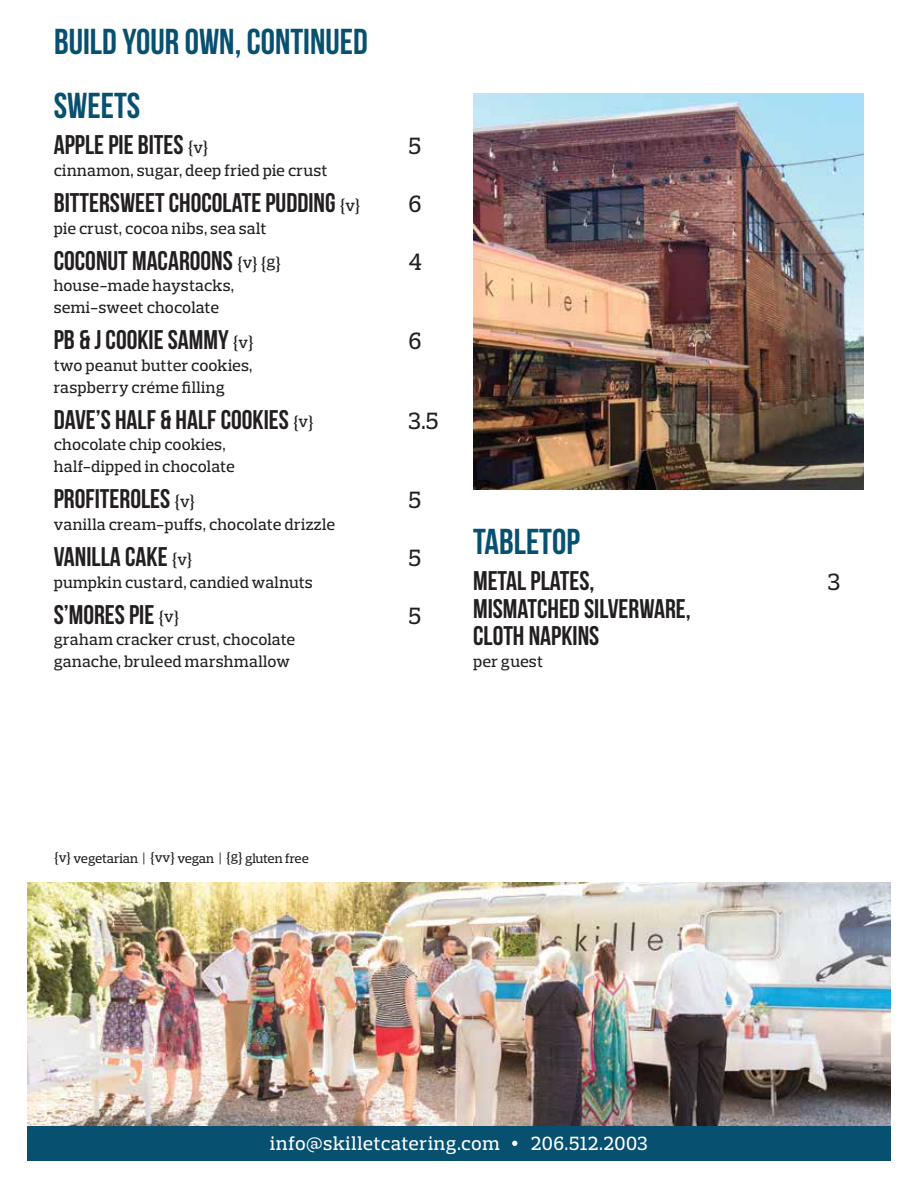
<style>
.page{position:relative;width:918px;height:1188px;background:#fff}
.page>*{position:absolute;margin:0;border:0;box-sizing:border-box;transform-origin:0 0}
.t1{font:36px/64.5px "Bebas Neue";color:#07506f}
.t2{font:27px/27.8px "Bebas Neue";color:#231f20}
.t3{font:500 24px "Prelo Slab";color:#231f20}
.t4{font:500 19.5px "Prelo Slab";letter-spacing:.025em;color:#fff}
.t5{font:500 16.5px/21.8px "Prelo Slab";letter-spacing:.01em;color:#231f20}
.t6{font:500 13.5px "Prelo Slab";letter-spacing:-.005em;color:#231f20}
.s1{font-family:"Prelo Slab";font-weight:500;font-size:16.5px}
</style>
<div class="page">
<img style="left:473px;top:93px;width:391px;height:396px">
<div style="left:27px;top:1125px;width:864px;height:36px;background:#07506f"></div>
<svg style="left:512px;top:1141px;width:5px;height:5px"></svg>
<img style="left:27px;top:882px;width:864px;height:243px">
<h1 class="t1" style="left:54px;top:9px;width:315px">BUILD YOUR OWN, CONTINUED<br>SWEETS</h1>
<h2 class="t2" style="left:54px;top:131px;width:156px">APPLE PIE BITES <span class="s1">{v}</span></h2>
<p class="t5" style="left:54px;top:159px;width:276px">cinnamon, sugar, deep fried pie crust</p>
<h2 class="t2" style="left:54px;top:188px;width:308px">BITTERSWEET CHOCOLATE PUDDING <span class="s1">{v}</span></h2>
<p class="t5" style="left:54px;top:217px;width:214px">pie crust, cocoa nibs, sea salt</p>
<h2 class="t2" style="left:54px;top:246px;width:229px">COCONUT MACAROONS <span class="s1">{v} {g}</span></h2>
<p class="t5" style="left:54px;top:275px;width:182px">house-made haystacks, semi-sweet chocolate</p>
<h2 class="t2" style="left:54px;top:326px;width:201px">PB &amp; J COOKIE SAMMY <span class="s1">{v}</span></h2>
<p class="t5" style="left:54px;top:354px;width:200px">two peanut butter cookies, raspberry créme filling</p>
<h2 class="t2" style="left:54px;top:405px;width:262px">DAVE’S HALF &amp; HALF COOKIES <span class="s1">{v}</span></h2>
<p class="t5" style="left:54px;top:434px;width:182px">chocolate chip cookies, half-dipped in chocolate</p>
<h2 class="t2" style="left:54px;top:485px;width:143px">PROFITEROLES <span class="s1">{v}</span></h2>
<p class="t5" style="left:54px;top:513px;width:283px">vanilla cream-puffs, chocolate drizzle</p>
<h2 class="t2" style="left:54px;top:542px;width:140px">VANILLA CAKE <span class="s1">{v}</span></h2>
<p class="t5" style="left:54px;top:571px;width:261px">pumpkin custard, candied walnuts</p>
<h2 class="t2" style="left:54px;top:600px;width:127px">S’MORES PIE <span class="s1">{v}</span></h2>
<p class="t5" style="left:54px;top:629px;width:243px">graham cracker crust, chocolate ganache, bruleed marshmallow</p>
<h3 class="t3" style="left:409px;top:131px;width:14px">5</h3>
<h3 class="t3" style="left:409px;top:189px;width:15px">6</h3>
<h3 class="t3" style="left:409px;top:247px;width:15px">4</h3>
<h3 class="t3" style="left:409px;top:327px;width:15px">6</h3>
<h3 class="t3" style="left:409px;top:406px;width:32px">3.5</h3>
<h3 class="t3" style="left:409px;top:486px;width:14px">5</h3>
<h3 class="t3" style="left:409px;top:543px;width:14px">5</h3>
<h3 class="t3" style="left:409px;top:601px;width:14px">5</h3>
<h1 class="t1" style="left:473px;top:509px;width:108px">TABLETOP</h1>
<h2 class="t2" style="left:473px;top:566px;width:219px">METAL PLATES,<br>MISMATCHED SILVERWARE,<br>CLOTH NAPKINS</h2>
<p class="t5" style="left:473px;top:651px;width:72px">per guest</p>
<p class="t6" style="left:54px;top:850px;width:256px">{v} vegetarian | {vv} vegan | {g} gluten free</p>
<p class="t4" style="left:270px;top:1131px;width:231px">info@skilletcatering.com</p>
<p class="t4" style="left:531px;top:1131px;width:118px">206.512.2003</p>
<h3 class="t3" style="left:828px;top:567px;width:14px">3</h3>
</div>
